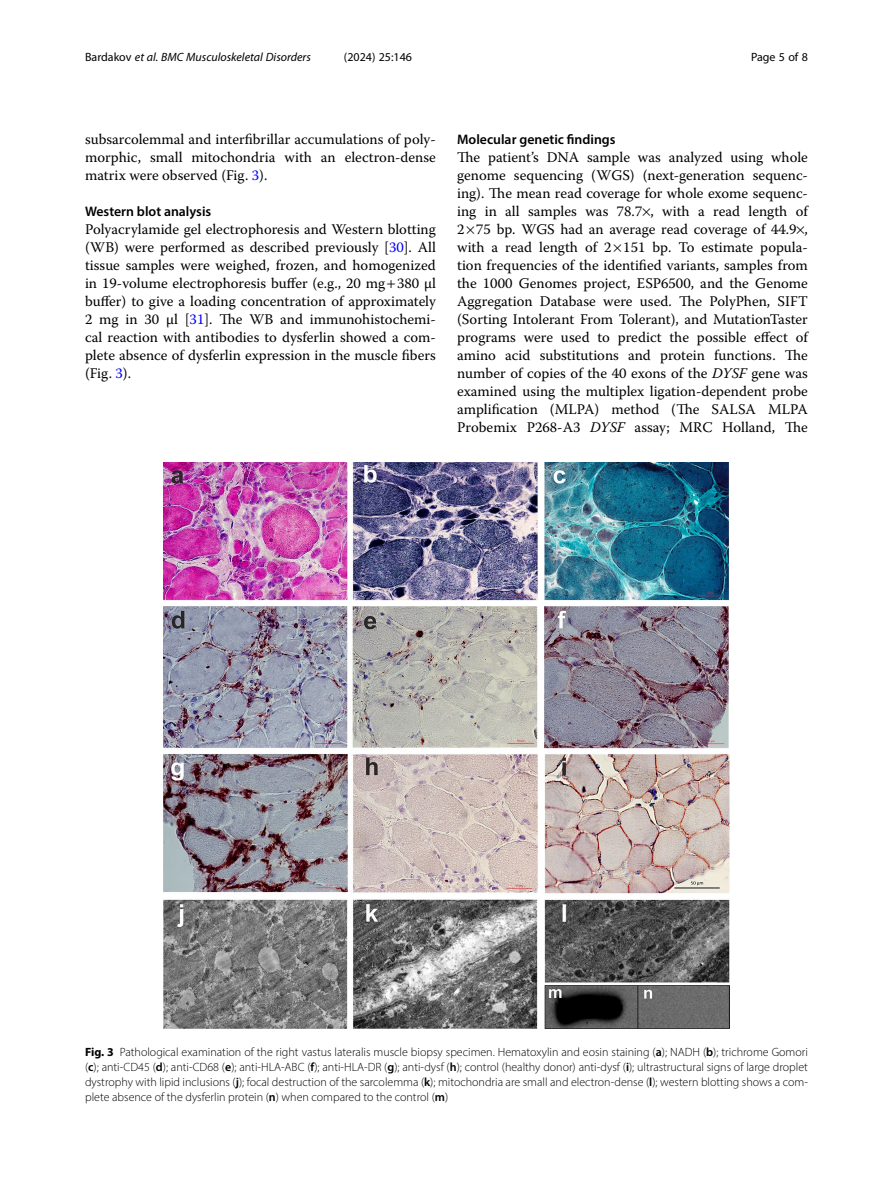
<style>
.page{position:relative;width:893px;height:1191px;background:#fff}
.page>*{position:absolute;margin:0;border:0;box-sizing:border-box;transform-origin:0 0}
.Body_Text{font:14.7px/18px "Warnock Pro";color:#000;text-align:justify}
.Body_Text_Indent{font:14.7px/18px "Warnock Pro";color:#000;text-align:justify}
.Head_2{font:600 13.8px "Myriad Pro";color:#000}
.Figure_Caption{font:300 12px/15px "Myriad Pro";color:#000;text-align:justify}
.t1{font:italic 12px "Myriad Pro";color:#000}
.t2{font:12px "Myriad Pro";color:#000}
.s1{font-style:normal}
.s2{color:#00f}
.s3{font-style:italic}
.s4{font-weight:700}
.s5{font-weight:600}
</style>
<div class="page">
<img style="left:164px;top:462px;width:565px;height:567px">
<p class="t1" style="left:85px;top:50px;width:227px"><span class="s1">Bardakov</span> et al. BMC Musculoskeletal Disorders</p>
<p class="t2" style="left:344px;top:50px;width:70px">(2024) 25:146</p>
<p class="t2" style="left:751px;top:50px;width:58px">Page 5 of 8</p>
<p class="Body_Text_Indent" style="left:85px;top:130px;width:352px">subsarcolemmal and interfibrillar accumulations of poly&shy;morphic, small mitochondria with an electron-dense matrix were observed (Fig. <span class="s2">3</span>).</p>
<p class="Head_2" style="left:85px;top:203px;width:128px">Western blot analysis</p>
<p class="Body_Text" style="left:85px;top:220px;width:352px">Polyacrylamide gel electrophoresis and Western blotting (WB) were performed as described previously [<span class="s2">30</span>]. All tissue samples were weighed, frozen, and homogenized in 19-volume electrophoresis buffer (e.g., 20 mg 380 µl buffer) to give a loading concentration of approximately 2 mg in 30 µl [<span class="s2">31</span>]. The WB and immunohistochemi&shy;cal reaction with antibodies to dysferlin showed a com&shy;plete absence of dysferlin expression in the muscle fibers (Fig. <span class="s2">3</span>).</p>
<p class="Head_2" style="left:457px;top:131px;width:160px">Molecular genetic findings</p>
<p class="Body_Text" style="left:457px;top:148px;width:352px">The patient’s DNA sample was analyzed using whole genome sequencing (WGS) (next-generation sequenc&shy;ing). The mean read coverage for whole exome sequenc&shy;ing in all samples was 78.7 , with a read length of 2 75 bp. WGS had an average read coverage of 44.9 , with a read length of 2 151 bp. To estimate popula&shy;tion frequencies of the identified variants, samples from the 1000 Genomes project, ESP6500, and the Genome Aggregation Database were used. The PolyPhen, SIFT (Sorting Intolerant From Tolerant), and MutationTaster programs were used to predict the possible effect of amino acid substitutions and protein functions. The number of copies of the 40 exons of the <span class="s3">DYSF</span> gene was examined using the multiplex ligation-dependent probe amplification (MLPA) method (The SALSA MLPA Probemix P268-A3 <span class="s3">DYSF</span> assay; MRC Holland, The</p>
<p class="Figure_Caption" style="left:85px;top:1044px;width:724px"><span class="s4">Fig. 3</span> Pathological examination of the right vastus lateralis muscle biopsy specimen. Hematoxylin and eosin staining (<span class="s5">a</span>); NADH (<span class="s5">b</span>); trichrome Gomori (<span class="s5">c</span>); anti-CD45 (<span class="s5">d</span>); anti-CD68 (<span class="s5">e</span>); anti-HLA-ABC (<span class="s5">f</span>); anti-HLA-DR (<span class="s5">g</span>); anti-dysf (<span class="s5">h</span>); control (healthy donor) anti-dysf (<span class="s5">i</span>); ultrastructural signs of large droplet dystrophy with lipid inclusions (<span class="s5">j</span>); focal destruction of the sarcolemma (<span class="s5">k</span>); mitochondria are small and electron-dense (<span class="s5">l</span>); western blotting shows a com&shy;plete absence of the dysferlin protein (<span class="s5">n</span>) when compared to the control (<span class="s5">m</span>)</p>
</div>
